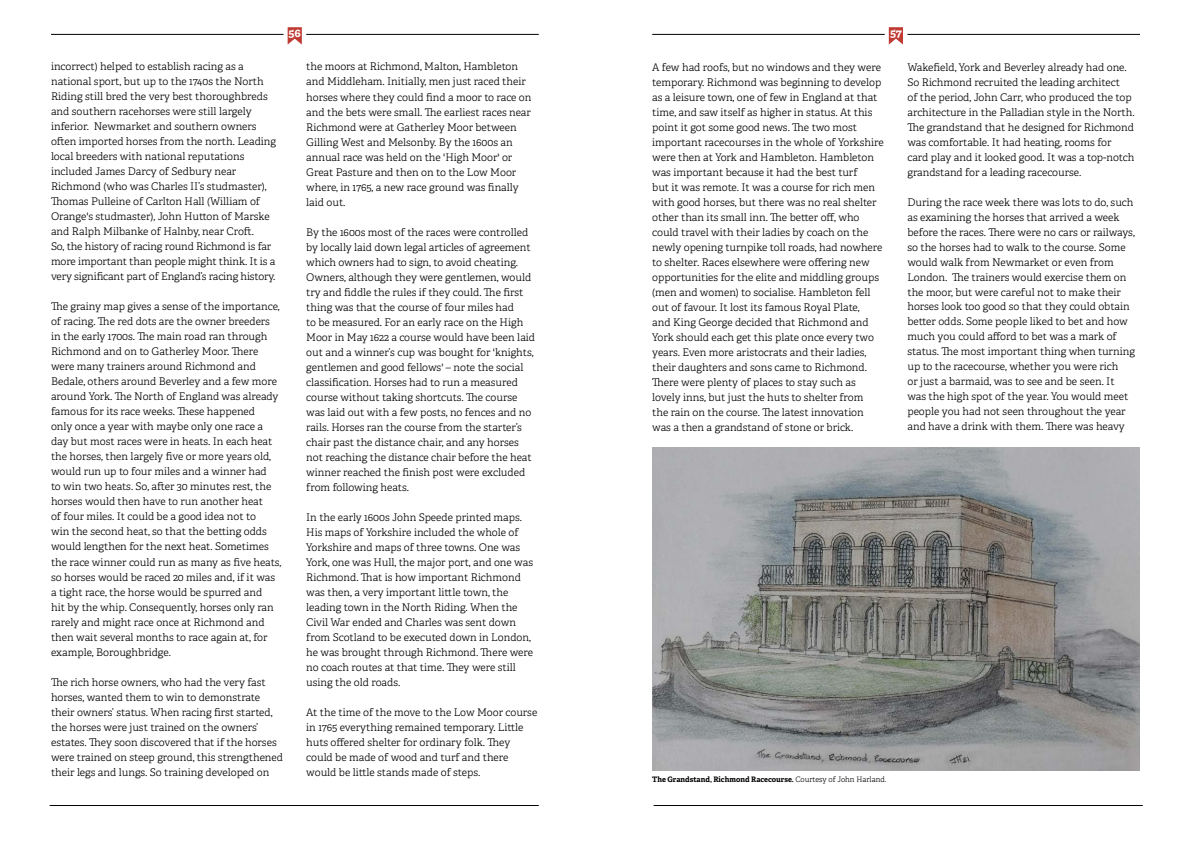
<style>
.page{position:relative;width:1191px;height:842px;background:#fff}
.page>*{position:absolute;margin:0;border:0;box-sizing:border-box;transform-origin:0 0}
.t1{font:700 11.3px "Adelle";color:#fff}
.Normal_wrd_8{font:300 10.5px/15px "Adelle";color:#000}
.t2{font:700 7.5px "Adelle";color:#000}
.s1{font-weight:300}
</style>
<div class="page">
<hr style="left:51px;top:34px;width:232px;height:1px;background:#000">
<hr style="left:50px;top:805px;width:489px;height:1px;background:#000">
<hr style="left:653px;top:805px;width:489px;height:1px;background:#000">
<svg style="left:288px;top:27px;width:14px;height:18px"></svg>
<hr style="left:306px;top:34px;width:233px;height:1px;background:#000">
<hr style="left:652px;top:34px;width:232px;height:1px;background:#000">
<svg style="left:888px;top:27px;width:15px;height:18px"></svg>
<hr style="left:907px;top:34px;width:233px;height:1px;background:#000">
<img style="left:652px;top:447px;width:488px;height:323px">
<p class="t1" style="left:289px;top:25px;width:14px">56</p>
<p class="t1" style="left:890px;top:25px;width:13px">57</p>
<p class="Normal_wrd_8" style="left:51px;top:59px;width:227px">incorrect) helped to establish racing as a national sport, but up to the 1740s the North Riding still bred the very best thoroughbreds and southern racehorses were still largely inferior. Newmarket and southern owners often imported horses from the north. Leading local breeders with national reputations included James Darcy of Sedbury near Richmond (who was Charles II’s studmaster), Thomas Pulleine of Carlton Hall (William of Orange's studmaster), John Hutton of Marske and Ralph Milbanke of Halnby, near Croft.<br>So, the history of racing round Richmond is far more important than people might think. It is a very significant part of England’s racing history.</p>
<p class="Normal_wrd_8" style="left:51px;top:299px;width:232px">The grainy map gives a sense of the importance, of racing. The red dots are the owner breeders in the early 1700s. The main road ran through Richmond and on to Gatherley Moor. There were many trainers around Richmond and Bedale, others around Beverley and a few more around York. The North of England was already famous for its race weeks. These happened<br>only once a year with maybe only one race a day but most races were in heats. In each heat the horses, then largely five or more years old, would run up to four miles and a winner had<br>to win two heats. So, after 30 minutes rest, the horses would then have to run another heat<br>of four miles. It could be a good idea not to<br>win the second heat, so that the betting odds would lengthen for the next heat. Sometimes the race winner could run as many as five heats, so horses would be raced 20 miles and, if it was a tight race, the horse would be spurred and<br>hit by the whip. Consequently, horses only ran rarely and might race once at Richmond and then wait several months to race again at, for example, Boroughbridge.</p>
<p class="Normal_wrd_8" style="left:51px;top:674px;width:233px">The rich horse owners, who had the very fast horses, wanted them to win to demonstrate their owners’ status. When racing first started, the horses were just trained on the owners’ estates. They soon discovered that if the horses were trained on steep ground, this strengthened their legs and lungs. So training developed on</p>
<p class="Normal_wrd_8" style="left:306px;top:59px;width:227px">the moors at Richmond, Malton, Hambleton and Middleham. Initially, men just raced their horses where they could find a moor to race on and the bets were small. The earliest races near Richmond were at Gatherley Moor between Gilling West and Melsonby. By the 1600s an annual race was held on the 'High Moor' or Great Pasture and then on to the Low Moor where, in 1765, a new race ground was finally laid out.</p>
<p class="Normal_wrd_8" style="left:306px;top:224px;width:230px">By the 1600s most of the races were controlled by locally laid down legal articles of agreement which owners had to sign, to avoid cheating.<br>Owners, although they were gentlemen, would try and fiddle the rules if they could. The first thing was that the course of four miles had<br>to be measured. For an early race on the High Moor in May 1622 a course would have been laid out and a winner’s cup was bought for 'knights, gentlemen and good fellows' – note the social classification. Horses had to run a measured course without taking shortcuts. The course was laid out with a few posts, no fences and no rails. Horses ran the course from the starter’s chair past the distance chair, and any horses not reaching the distance chair before the heat winner reached the finish post were excluded from following heats.</p>
<p class="Normal_wrd_8" style="left:306px;top:510px;width:228px">In the early 1600s John Speede printed maps.<br>His maps of Yorkshire included the whole of Yorkshire and maps of three towns. One was York, one was Hull, the major port, and one was Richmond. That is how important Richmond was then, a very important little town, the leading town in the North Riding. When the Civil War ended and Charles was sent down from Scotland to be executed down in London, he was brought through Richmond. There were no coach routes at that time. They were still using the old roads.</p>
<p class="Normal_wrd_8" style="left:306px;top:705px;width:232px">At the time of the move to the Low Moor course in 1765 everything remained temporary. Little huts offered shelter for ordinary folk. They could be made of wood and turf and there would be little stands made of steps.</p>
<p class="Normal_wrd_8" style="left:652px;top:60px;width:233px">A few had roofs, but no windows and they were temporary. Richmond was beginning to develop as a leisure town, one of few in England at that time, and saw itself as higher in status. At this point it got some good news. The two most important racecourses in the whole of Yorkshire were then at York and Hambleton. Hambleton was important because it had the best turf<br>but it was remote. It was a course for rich men with good horses, but there was no real shelter other than its small inn. The better off, who could travel with their ladies by coach on the newly opening turnpike toll roads, had nowhere to shelter. Races elsewhere were offering new opportunities for the elite and middling groups (men and women) to socialise. Hambleton fell out of favour. It lost its famous Royal Plate,<br>and King George decided that Richmond and York should each get this plate once every two years. Even more aristocrats and their ladies, their daughters and sons came to Richmond.<br>There were plenty of places to stay such as lovely inns, but just the huts to shelter from<br>the rain on the course. The latest innovation was a then a grandstand of stone or brick.</p>
<p class="Normal_wrd_8" style="left:907px;top:60px;width:229px">Wakefield, York and Beverley already had one.<br>So Richmond recruited the leading architect<br>of the period, John Carr, who produced the top architecture in the Palladian style in the North.<br>The grandstand that he designed for Richmond was comfortable. It had heating, rooms for card play and it looked good. It was a top-notch grandstand for a leading racecourse.</p>
<p class="Normal_wrd_8" style="left:907px;top:195px;width:229px">During the race week there was lots to do, such as examining the horses that arrived a week before the races. There were no cars or railways, so the horses had to walk to the course. Some would walk from Newmarket or even from London. The trainers would exercise them on the moor, but were careful not to make their horses look too good so that they could obtain better odds. Some people liked to bet and how much you could afford to bet was a mark of status. The most important thing when turning up to the racecourse, whether you were rich<br>or just a barmaid, was to see and be seen. It was the high spot of the year. You would meet people you had not seen throughout the year and have a drink with them. There was heavy</p>
<p class="t2" style="left:652px;top:774px;width:236px">The Grandstand, Richmond Racecourse. <span class="s1">Courtesy of John Harland.</span></p>
</div>
